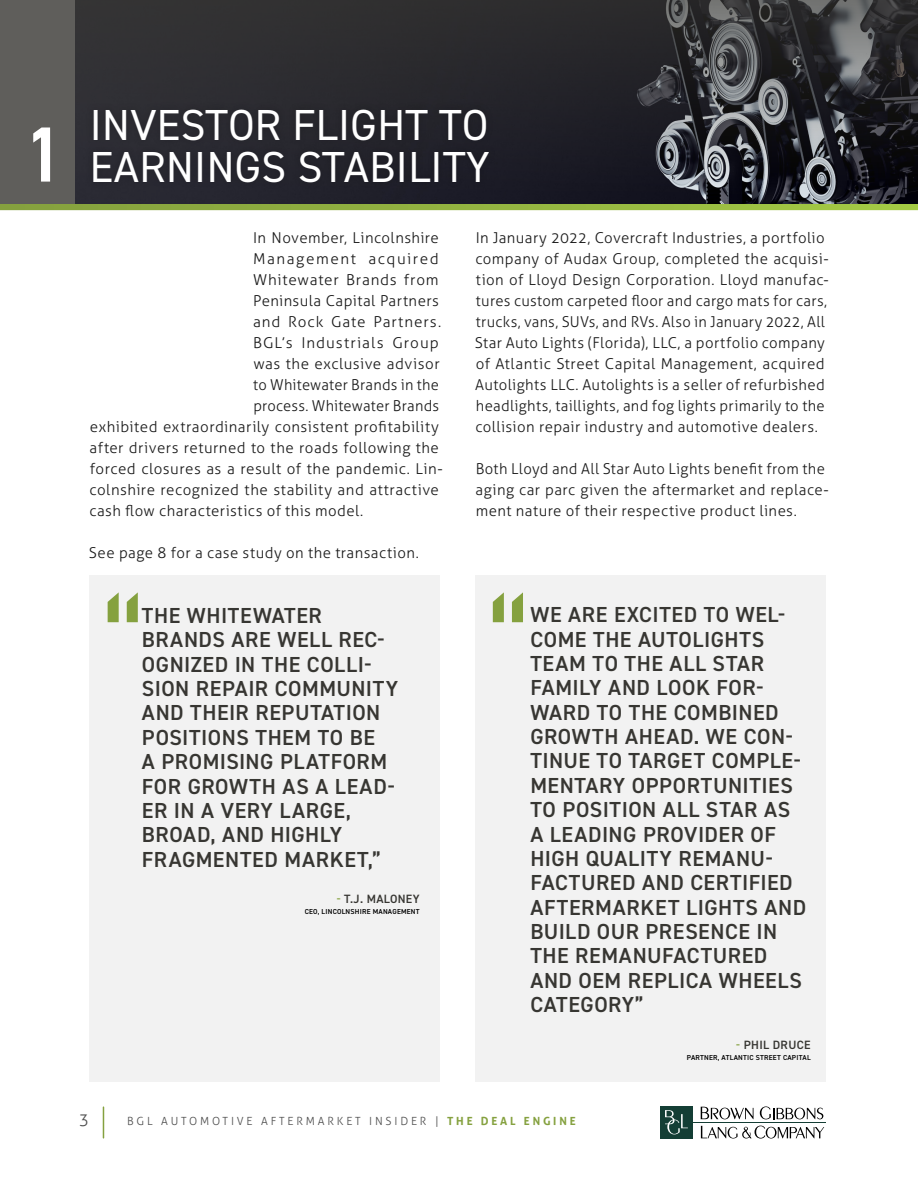
<style>
.page{position:relative;width:918px;height:1188px;background:#fff}
.page>*{position:absolute;margin:0;border:0;box-sizing:border-box;transform-origin:0 0}
.t1{font:115.2px "DIN2014";color:#85a13f}
.t2{font:600 78.45px "DIN2014";color:#fff}
.t3{font:43.5px/42px "DIN2014";letter-spacing:.01em;color:#fff}
.t4{font:600 21.75px/24.3px "DIN2014";letter-spacing:.025em;color:#373632}
.t5{font:300 16.5px "Aller";color:#4d4d4d}
.t6{font:300 15px/21px "Aller";letter-spacing:.03em;color:#1a1a1a}
.t7{font:300 15px "Aller";letter-spacing:.065em;color:#1a1a1a}
.t8{font:300 15px "Aller";letter-spacing:.05em;color:#1a1a1a}
.t9{font:300 15px "Aller";letter-spacing:.06em;color:#1a1a1a}
.t10{font:300 15px "Aller";letter-spacing:.1em;color:#1a1a1a}
.t11{font:600 12px "DIN2014";letter-spacing:.03em;color:#373632}
.t12{font:300 11.25px "Aller";letter-spacing:.25em;color:#4d4d4d}
.t13{font:600 7.2px "DIN2014";letter-spacing:.03em;color:#000}
.s1{color:#85a13f}
.s2{font-weight:700;color:#85a13f}
</style>
<div class="page">
<div style="left:475px;top:574px;width:351px;height:508px;background:#f2f2f2"></div>
<div style="left:89px;top:574px;width:350px;height:508px;background:#f2f2f2"></div>
<hr style="left:691px;top:1122px;width:134px;height:1px;background:#143e35">
<svg style="left:701px;top:1107px;width:53px;height:12px"></svg>
<svg style="left:760px;top:1106px;width:63px;height:13px"></svg>
<svg style="left:701px;top:1126px;width:123px;height:13px"></svg>
<div style="left:660px;top:1106px;width:32px;height:33px;background:#143e35"></div>
<svg style="left:665px;top:1110px;width:23px;height:24px"></svg>
<hr style="left:103px;top:1107px;width:1px;height:31px;background:#85a13f">
<svg style="left:74px;top:0;width:844px;height:204px;background:#2f2f34"></svg>
<svg style="left:0;top:204px;width:918px;height:6px;background:#93b440"></svg>
<div style="left:85px;top:100px;width:411px;height:90px;background:#25252c"></div>
<div style="left:0;top:0;width:74px;height:204px;background:#5f5e5b"></div>
<h2 class="t2" style="left:23px;top:103px;width:42px">1</h2>
<h3 class="t3" style="left:90px;top:103px;width:402px">INVESTOR FLIGHT TO<br>EARNINGS STABILITY</h3>
<p class="t6" style="left:253px;top:227px;width:187px">In November, Lincolnshire</p>
<p class="t10" style="left:253px;top:250px;width:187px">Management acquired</p>
<p class="t8" style="left:253px;top:271px;width:187px">Whitewater Brands from</p>
<p class="t6" style="left:253px;top:290px;width:187px">Peninsula Capital Partners</p>
<p class="t9" style="left:253px;top:313px;width:190px">and Rock Gate Partners.</p>
<p class="t7" style="left:253px;top:334px;width:187px">BGL’s Industrials Group</p>
<p class="t6" style="left:253px;top:353px;width:188px">was the exclusive advisor</p>
<p class="t6" style="left:253px;top:374px;width:187px">to Whitewater Brands in the</p>
<p class="t6" style="left:253px;top:395px;width:187px">process. Whitewater Brands</p>
<p class="t6" style="left:90px;top:416px;width:351px">exhibited extraordinarily consistent profitability</p>
<p class="t6" style="left:90px;top:437px;width:351px">after drivers returned to the roads following the</p>
<p class="t6" style="left:90px;top:458px;width:355px">forced closures as a result of the pandemic. Lin-</p>
<p class="t6" style="left:90px;top:479px;width:351px">colnshire recognized the stability and attractive</p>
<p class="t6" style="left:90px;top:500px;width:275px">cash flow characteristics of this model.</p>
<p class="t6" style="left:89px;top:542px;width:331px">See page 8 for a case study on the transaction.</p>
<h1 class="t1" style="left:101px;top:572px;width:46px">“</h1>
<h3 class="t4" style="left:142px;top:603px;width:258px">THE WHITEWATER<br>BRANDS ARE WELL REC-<br>OGNIZED IN THE COLLI-<br>SION REPAIR COMMUNITY<br>AND THEIR REPUTATION<br>POSITIONS THEM TO BE<br>A PROMISING PLATFORM<br>FOR GROWTH AS A LEAD-<br>ER IN A VERY LARGE,<br>BROAD, AND HIGHLY<br>FRAGMENTED MARKET,”</h3>
<p class="t11" style="left:337px;top:891px;width:84px"><span class="s1">-</span> T.J. MALONEY</p>
<p class="t13" style="left:305px;top:907px;width:116px">CEO, LINCOLNSHIRE MANAGEMENT</p>
<p class="t6" style="left:475px;top:227px;width:355px">In January 2022, Covercraft Industries, a portfolio company of Audax Group, completed the acquisi&shy;tion of Lloyd Design Corporation. Lloyd manufac&shy;tures custom carpeted floor and cargo mats for cars, trucks, vans, SUVs, and RVs. Also in January 2022, All Star Auto Lights (Florida), LLC, a portfolio company of Atlantic Street Capital Management, acquired Autolights LLC. Autolights is a seller of refurbished headlights, taillights, and fog lights primarily to the collision repair industry and automotive dealers.</p>
<p class="t6" style="left:476px;top:458px;width:355px">Both Lloyd and All Star Auto Lights benefit from the aging car parc given the aftermarket and replace&shy;ment nature of their respective product lines.</p>
<h1 class="t1" style="left:486px;top:572px;width:46px">“</h1>
<p class="t4" style="left:530px;top:602px;width:277px">WE ARE EXCITED TO WEL-<br>COME THE AUTOLIGHTS<br>TEAM TO THE ALL STAR<br>FAMILY AND LOOK FOR-<br>WARD TO THE COMBINED<br>GROWTH AHEAD. WE CON-<br>TINUE TO TARGET COMPLE-<br>MENTARY OPPORTUNITIES<br>TO POSITION ALL STAR AS<br>A LEADING PROVIDER OF<br>HIGH QUALITY REMANU-<br>FACTURED AND CERTIFIED<br>AFTERMARKET LIGHTS AND<br>BUILD OUR PRESENCE IN<br>THE REMANUFACTURED<br>AND OEM REPLICA WHEELS<br>CATEGORY”</p>
<p class="t11" style="left:736px;top:1037px;width:76px"><span class="s1">-</span> PHIL DRUCE</p>
<p class="t13" style="left:687px;top:1053px;width:125px">PARTNER, ATLANTIC STREET CAPITAL</p>
<p class="t5" style="left:79px;top:1109px;width:11px">3</p>
<p class="t12" style="left:127px;top:1114px;width:450px">BGL AUTOMOTIVE AFTERMARKET INSIDER | <span class="s2">THE DEAL ENGINE</span></p>
</div>
